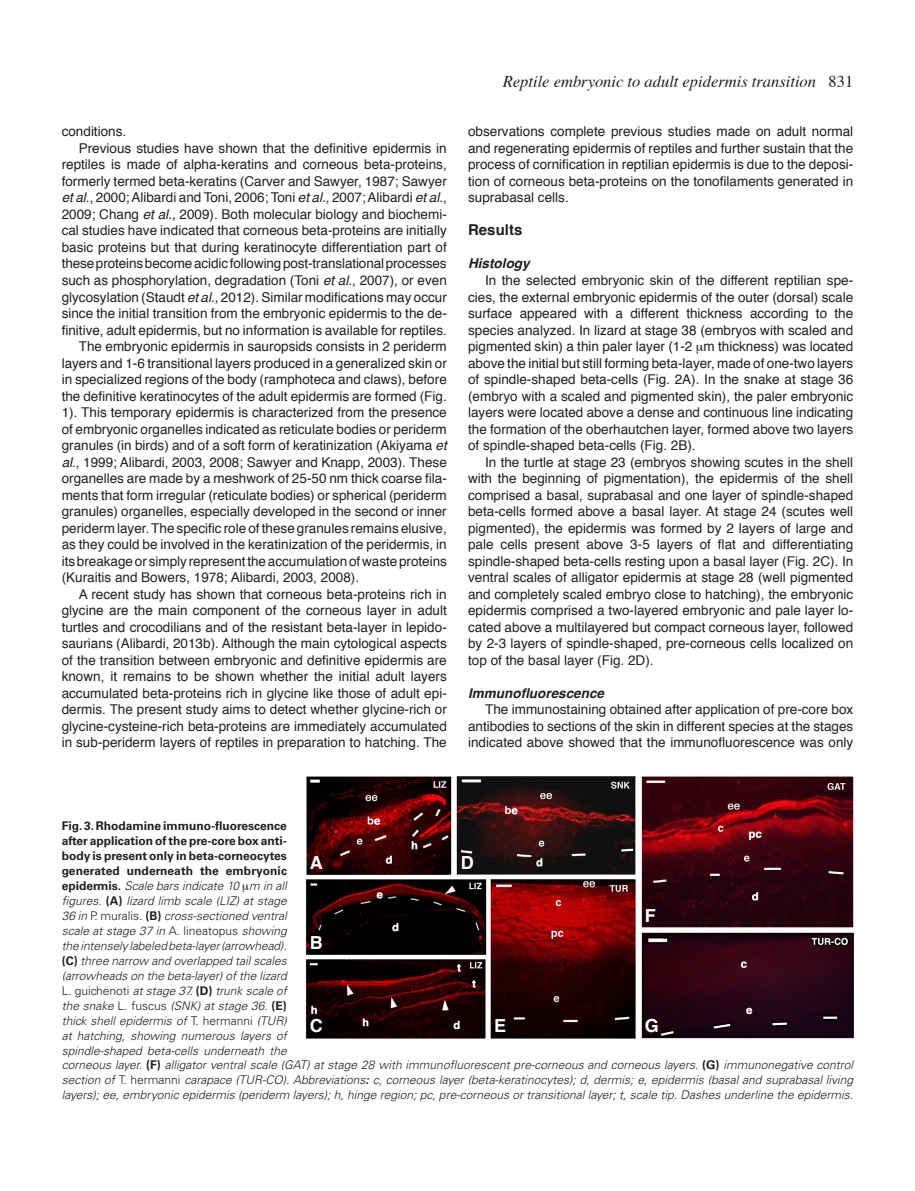
<style>
.page{position:relative;width:915px;height:1191px;background:#fff}
.page>*{position:absolute;margin:0;border:0;box-sizing:border-box;transform-origin:0 0}
._0-PictureA_B_C{font:700 18px "Helvetica";color:#fff}
.t1{font:italic 16.5px "Times";color:#231f20}
._0-TitleSmall-1{font:700 15px "Helvetica";color:#231f20}
._0-Texto{font:13.5px/16.5px "Helvetica";color:#231f20;text-align:justify}
._0-TitleSmall-2{font:13.5px/16.5px "Helvetica";color:#231f20;text-align:justify}
._0-TitleSmall-2-2{font:italic 700 13.5px "Helvetica";color:#231f20}
._0-PictureLegendText{font:italic 300 12px/15px "Univers LT Std";color:#231f20}
.s1{font-style:italic}
.s2{font-style:normal}
.s3{font-weight:700;font-style:normal}
.s4{font-weight:700}
</style>
<div class="page">
<img style="left:305px;top:776px;width:549px;height:263px">
<p class="_0-Texto" style="left:62px;top:124px;width:66px">conditions.</p>
<p class="_0-Texto" style="left:62px;top:140px;width:386px;text-indent:17px">Previous studies have shown that the definitive epidermis in reptiles is made of alpha-keratins and corneous beta-proteins, formerly termed beta-keratins (Carver and Sawyer, 1987; Sawyer <span class="s1">et al</span>., 2000; Alibardi and Toni, 2006; Toni <span class="s1">et al.</span>, 2007; Alibardi <span class="s1">et al</span>., 2009; Chang <span class="s1">et al.,</span> 2009). Both molecular biology and biochemi&shy;cal studies have indicated that corneous beta-proteins are initially basic proteins but that during keratinocyte differentiation part of these proteins become acidic following post-translational processes such as phosphorylation, degradation (Toni <span class="s1">et al</span>., 2007), or even glycosylation (Staudt <span class="s1">et al.,</span> 2012). Similar modifications may occur since the initial transition from the embryonic epidermis to the de&shy;finitive, adult epidermis, but no information is available for reptiles.</p>
<p class="_0-Texto" style="left:62px;top:338px;width:386px;text-indent:17px">The embryonic epidermis in sauropsids consists in 2 periderm layers and 1-6 transitional layers produced in a generalized skin or in specialized regions of the body (ramphoteca and claws), before the definitive keratinocytes of the adult epidermis are formed (Fig.<br>1). This temporary epidermis is characterized from the presence of embryonic organelles indicated as reticulate bodies or periderm granules (in birds) and of a soft form of keratinization (Akiyama <span class="s1">et al</span>., 1999; Alibardi, 2003, 2008; Sawyer and Knapp, 2003). These organelles are made by a meshwork of 25-50 nm thick coarse fila&shy;ments that form irregular (reticulate bodies) or spherical (periderm granules) organelles, especially developed in the second or inner periderm layer. The specific role of these granules remains elusive, as they could be involved in the keratinization of the peridermis, in its breakage or simply represent the accumulation of waste proteins (Kuraitis and Bowers, 1978; Alibardi, 2003, 2008).</p>
<p class="_0-Texto" style="left:62px;top:586px;width:386px;text-indent:17px">A recent study has shown that corneous beta-proteins rich in glycine are the main component of the corneous layer in adult turtles and crocodilians and of the resistant beta-layer in lepido&shy;saurians (Alibardi, 2013b). Although the main cytological aspects of the transition between embryonic and definitive epidermis are known, it remains to be shown whether the initial adult layers accumulated beta-proteins rich in glycine like those of adult epi&shy;dermis. The present study aims to detect whether glycine-rich or glycine-cysteine-rich beta-proteins are immediately accumulated in sub-periderm layers of reptiles in preparation to hatching. The</p>
<p class="t1" style="left:502px;top:67px;width:352px">Reptile embryonic to adult epidermis transition <span class="s2">831</span></p>
<p class="_0-Texto" style="left:468px;top:124px;width:386px">observations complete previous studies made on adult normal and regenerating epidermis of reptiles and further sustain that the process of cornification in reptilian epidermis is due to the deposi&shy;tion of corneous beta-proteins on the tonofilaments generated in suprabasal cells.</p>
<p class="_0-TitleSmall-1" style="left:468px;top:218px;width:56px">Results</p>
<p class="_0-TitleSmall-2-2" style="left:468px;top:253px;width:63px">Histology</p>
<p class="_0-TitleSmall-2" style="left:468px;top:272px;width:386px;text-indent:17px">In the selected embryonic skin of the different reptilian spe&shy;cies, the external embryonic epidermis of the outer (dorsal) scale surface appeared with a different thickness according to the species analyzed. In lizard at stage 38 (embryos with scaled and pigmented skin) a thin paler layer (1-2 m thickness) was located above the initial but still forming beta-layer, made of one-two layers of spindle-shaped beta-cells (Fig. 2A). In the snake at stage 36 (embryo with a scaled and pigmented skin), the paler embryonic layers were located above a dense and continuous line indicating the formation of the oberhautchen layer, formed above two layers of spindle-shaped beta-cells (Fig. 2B).</p>
<p class="_0-Texto" style="left:468px;top:454px;width:386px;text-indent:17px">In the turtle at stage 23 (embryos showing scutes in the shell with the beginning of pigmentation), the epidermis of the shell comprised a basal, suprabasal and one layer of spindle-shaped beta-cells formed above a basal layer. At stage 24 (scutes well pigmented), the epidermis was formed by 2 layers of large and pale cells present above 3-5 layers of flat and differentiating spindle-shaped beta-cells resting upon a basal layer (Fig. 2C). In ventral scales of alligator epidermis at stage 28 (well pigmented and completely scaled embryo close to hatching), the embryonic epidermis comprised a two-layered embryonic and pale layer lo&shy;cated above a multilayered but compact corneous layer, followed by 2-3 layers of spindle-shaped, pre-corneous cells localized on top of the basal layer (Fig. 2D).</p>
<p class="_0-TitleSmall-2-2" style="left:468px;top:682px;width:137px">Immunofluorescence</p>
<p class="_0-Texto" style="left:468px;top:701px;width:386px;text-indent:17px">The immunostaining obtained after application of pre-core box antibodies to sections of the skin in different species at the stages indicated above showed that the immunofluorescence was only</p>
<p class="_0-PictureLegendText" style="left:62px;top:818px;width:792px"><span class="s3">Fig. 3. Rhodamine immuno-fluorescence<br>after application of the pre-core box anti-<br>body is present only in beta-corneocytes<br>generated underneath the embryonic<br>epidermis.</span> Scale bars indicate 10 m in all<br>figures. <span class="s3">(A)</span> lizard limb scale (LIZ) at stage<br>36 in <span class="s2">P. muralis</span>. <span class="s3">(B)</span> cross-sectioned ventral<br>scale at stage 37 in <span class="s2">A. lineatopus</span> showing<br>the intensely labeled beta-layer (arrowhead).<br><span class="s3">(C)</span> three narrow and overlapped tail scales<br>(arrowheads on the beta-layer) of the lizard<br><span class="s2">L. guichenoti</span> at stage 37. <span class="s3">(D)</span> trunk scale of<br>the snake <span class="s2">L. fuscus</span> (SNK) at stage 36. <span class="s3">(E)<br></span>thick shell epidermis of <span class="s2">T. hermanni</span> (TUR)<br>at hatching, showing numerous layers of<br>spindle-shaped beta-cells underneath the<br>corneous layer. <span class="s3">(F)</span> alligator ventral scale (GAT) at stage 28 with immunofluorescent pre-corneous and corneous layers. <span class="s3">(G)</span> immunonegative control section of <span class="s2">T. hermanni</span> carapace (TUR-CO). Abbreviations<span class="s4">:</span> c, corneous layer (beta-keratinocytes); d, dermis; e, epidermis (basal and suprabasal living layers); ee, embryonic epidermis (periderm layers); h, hinge region; pc, pre-corneous or transitional layer; t, scale tip. Dashes underline the epidermis.</p>
<p class="_0-PictureA_B_C" style="left:309px;top:848px;width:14px">A</p>
<p class="_0-PictureA_B_C" style="left:460px;top:848px;width:14px">D</p>
<p class="_0-PictureA_B_C" style="left:644px;top:900px;width:12px">F</p>
<p class="_0-PictureA_B_C" style="left:309px;top:927px;width:14px">B</p>
<p class="_0-PictureA_B_C" style="left:309px;top:1011px;width:14px">C</p>
<p class="_0-PictureA_B_C" style="left:644px;top:1011px;width:16px">G</p>
<p class="_0-PictureA_B_C" style="left:494px;top:1011px;width:14px">E</p>
</div>
